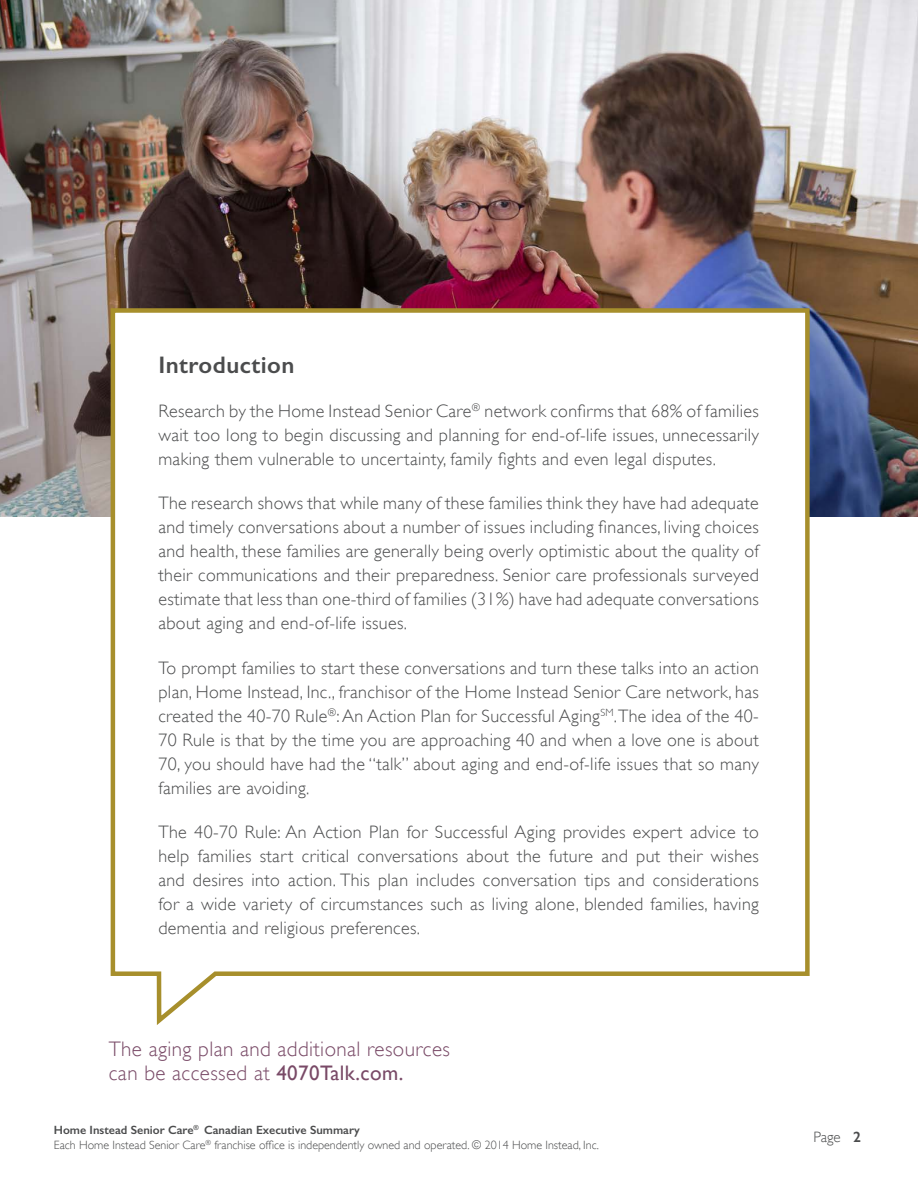
<style>
.page{position:relative;width:918px;height:1188px;background:#fff}
.page>*{position:absolute;margin:0;border:0;box-sizing:border-box;transform-origin:0 0}
.t1{font:600 24px "Gill Sans";letter-spacing:.02em;color:#4b4c4d}
.t2{font:300 21px/24px "Gill Sans";letter-spacing:.02em;color:#794a67}
.t3{font:300 18px/24px "Gill Sans";letter-spacing:.02em;color:#4b4c4d;text-align:justify}
.t4{font:300 15px "Gill Sans";color:#4b4c4d}
.t5{font:300 12px/14.4px "Gill Sans";color:#4b4c4d}
.s1{font-weight:400}
.s2{font-weight:600}
</style>
<div class="page">
<img style="left:0;top:0;width:918px;height:517px">
<svg style="left:108px;top:306px;width:704px;height:719px"></svg>
<p class="t1" style="left:158px;top:350px;width:138px">Introduction</p>
<p class="t3" style="left:158px;top:399px;width:602px">Research by the Home Instead Senior Care<sup>®</sup> network confirms that 68% of families wait too long to begin discussing and planning for end-of-life issues, unnecessarily making them vulnerable to uncertainty, family fights and even legal disputes.</p>
<p class="t3" style="left:158px;top:491px;width:602px">The research shows that while many of these families think they have had adequate and timely conversations about a number of issues including finances, living choices and health, these families are generally being overly optimistic about the quality of their communications and their preparedness. Senior care professionals surveyed estimate that less than one-third of families (31%) have had adequate conversations about aging and end-of-life issues.</p>
<p class="t3" style="left:158px;top:656px;width:602px">To prompt families to start these conversations and turn these talks into an action plan, Home Instead, Inc., franchisor of the Home Instead Senior Care network, has created the 40-70 Rule<sup>®</sup>: An Action Plan for Successful Aging<sup>SM</sup>. The idea of the 40- 70 Rule is that by the time you are approaching 40 and when a love one is about 70, you should have had the “talk” about aging and end-of-life issues that so many families are avoiding.</p>
<p class="t3" style="left:158px;top:820px;width:602px">The 40-70 Rule: An Action Plan for Successful Aging provides expert advice to help families start critical conversations about the future and put their wishes and desires into action. This plan includes conversation tips and considerations for a wide variety of circumstances such as living alone, blended families, having dementia and religious preferences.</p>
<p class="t2" style="left:109px;top:1037px;width:343px">The aging plan and additional resources can be accessed at <span class="s1">4070Talk.com.</span></p>
<p class="t5" style="left:54px;top:1123px;width:547px"><span class="s2">Home Instead Senior Care</span><sup>®</sup> <span class="s2">Canadian Executive Summary<br></span>Each Home Instead Senior Care<sup>®</sup> franchise office is independently owned and operated. © 2014 Home Instead, Inc.</p>
<p class="t4" style="left:813px;top:1129px;width:49px">Page <span class="s2">2</span></p>
</div>
